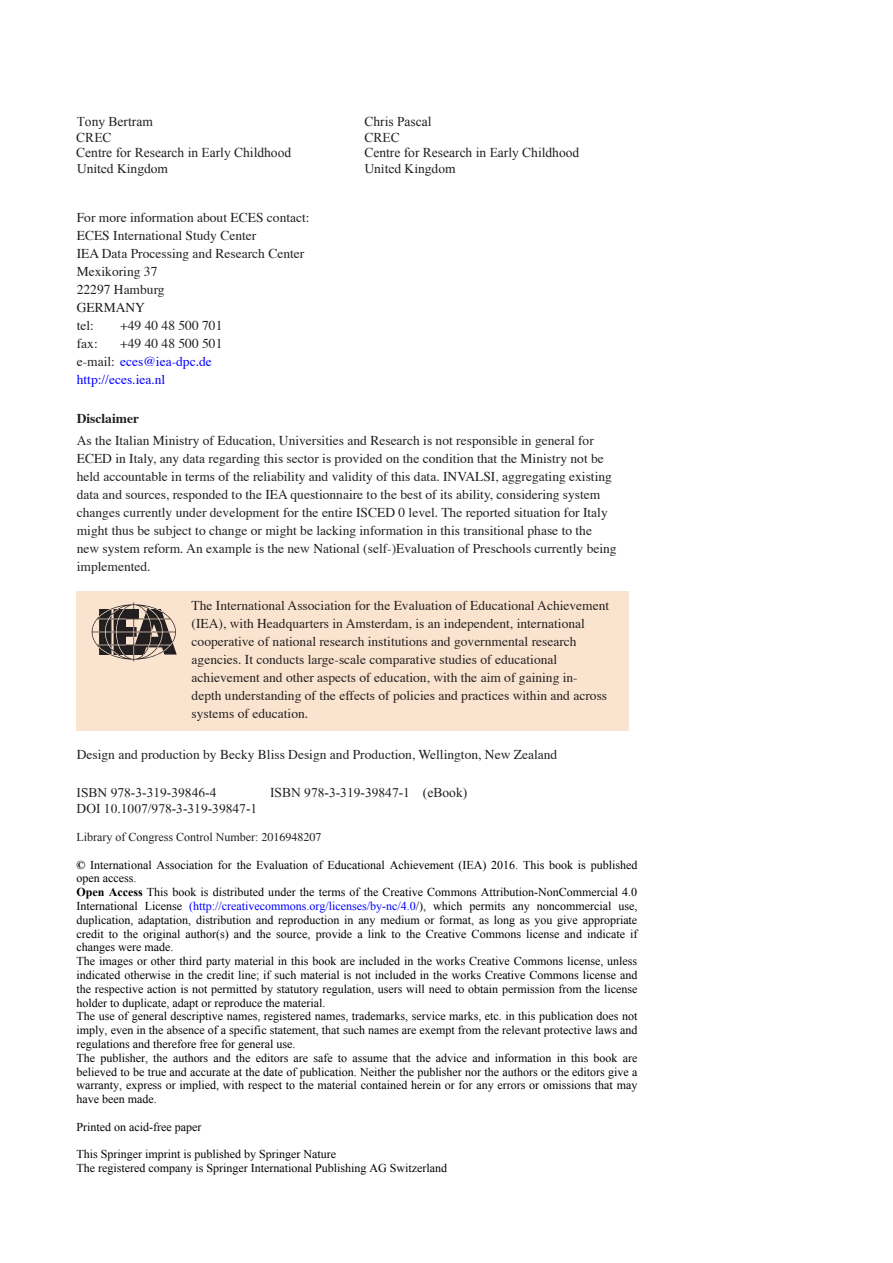
<style>
.page{position:relative;width:893px;height:1263px;background:#fff}
.page>*{position:absolute;margin:0;border:0;box-sizing:border-box;transform-origin:0 0}
.t1{font:13.5px/18px "Nrkjxg Wqpvtq Lbgctw Times";color:#231f20}
.t2{font:13.5px "Bjcfgr Times New Roman";color:#1d1e1f}
.t3{font:13.5px "Gcnlsb Yddyrx Bqxgcy Times New Roman";color:#1d1e1f}
.t4{font:13.5px/18px "Nrkjxg Wqpvtq Lbgctw Times";color:#00f}
.t5{font:13.5px "Ynbbsl Times New Roman";color:#1d1e1f}
.t6{font:700 13.5px "Vkysld Yggdgr Kgpthw Times";color:#231f20}
.t7{font:13.5px "Nlllrp Cwwvcm Xntjbd Times New Roman";color:#1d1e1f}
.t8{font:12px/13.8px "Tskhjq Wpbbmt Brschp Times New Roman";color:#000}
.t9{font:12px/13.8px "Rtkcqk Dmtxvb Xbrcfb Times New Roman";color:#000}
.t10{font:12px/13.8px "Nlllrp Cwwvcm Xntjbd Times New Roman";color:#000}
.t11{font:12px "Nlllrp Cwwvcm Xntjbd Times New Roman";color:#1d1e1f}
.s1{color:#231f20}
.s2{font-family:"Gcnlsb Yddyrx Bqxgcy Times New Roman"}
.s3{font-family:"Nlllrp Cwwvcm Xntjbd Times New Roman"}
.s4{font-family:"Dyyrng Vgttpy Times"}
.s5{font-family:"Pdqwdr Pyjbvk Bnmpkw Times New Roman";font-weight:700}
.s6{font-family:"Rbfwym Wjjsrk Kvkxdd Times New Roman";font-weight:700}
.s7{color:#00f}
</style>
<div class="page">
<div style="left:77px;top:591px;width:552px;height:140px;background:#fbe4cf"></div>
<svg style="left:92px;top:602px;width:85px;height:59px"></svg>
<p class="t2" style="left:85px;top:114px;width:15px">on</p>
<p class="t2" style="left:364px;top:114px;width:69px">Chris Pascal</p>
<p class="t2" style="left:76px;top:145px;width:216px">Centre for Research in Early Childhood</p>
<p class="t2" style="left:77px;top:114px;width:78px">T y Bertram</p>
<p class="t5" style="left:77px;top:161px;width:93px">United Kingdom</p>
<p class="t5" style="left:364px;top:161px;width:93px">United Kingdom</p>
<p class="t2" style="left:76px;top:130px;width:37px">CREC</p>
<p class="t2" style="left:364px;top:130px;width:37px">CREC</p>
<p class="t2" style="left:364px;top:145px;width:216px">Centre for Research in Early Childhood</p>
<p class="t1" style="left:77px;top:209px;width:234px">For more information about ECES contact:<br>ECES International Study Center<br>IEA Data Processing and Research Center<br>Mexikoring 37<br>22297 Hamburg<br>GERMANY<br>tel:</p>
<p class="t1" style="left:120px;top:317px;width:104px">+49 40 48 500 701</p>
<p class="t4" style="left:77px;top:335px;width:147px;text-indent:43px"><span class="s1">+49 40 48 500 501 e-mail:</span> eces@iea-dpc.de http://eces.iea.nl</p>
<p class="t6" style="left:77px;top:409px;width:64px">Disclaimer</p>
<p class="t1" style="left:77px;top:432px;width:541px">As the Italian Ministry of Education, Universities and Research is not responsible in general for ECED in Italy, any data regarding this sector is provided on the condition that the Ministry not be held accountable in terms of the reliability and validity of this data. INVALSI, aggregating existing data and sources, responded to the IEA questionnaire to the best of its ability, considering system changes currently under development for the entire ISCED 0 level. The reported situation for Italy might thus be subject to change or might be lacking information in this transitional phase to the new system reform. An example is the new National (self-)Evaluation of Preschools currently being implemented.</p>
<p class="t1" style="left:192px;top:597px;width:419px">The International Association for the Evaluation of Educational Achievement (IEA), with Headquarters in Amsterdam, is an independent, international cooperative of national research institutions and governmental research agencies. It conducts large-scale comparative studies of educational achievement and other aspects of education, with the aim of gaining in&shy;depth understanding of the effects of policies and practices within and across systems of education.</p>
<p class="t1" style="left:77px;top:746px;width:482px">Design and production by Becky Bliss Design and Production, Wellington, New Zealand</p>
<p class="t1" style="left:77px;top:335px;width:22px">fax:</p>
<p class="t7" style="left:399px;top:785px;width:70px"><span class="s2">-</span> (eBook)</p>
<p class="t3" style="left:77px;top:785px;width:135px">ISBN 978-3-319-39 6-</p>
<p class="t3" style="left:270px;top:785px;width:141px"><span class="s3">ISBN</span> 978-3-319-39847 1</p>
<p class="t3" style="left:185px;top:785px;width:33px">84 4</p>
<p class="t3" style="left:77px;top:801px;width:182px"><span class="s3">DOI</span> 10.1007/978-3-319-39847-1</p>
<p class="t11" style="left:77px;top:830px;width:247px">Library of Congress Control Number: <span class="s4">2016948207</span></p>
<p class="t10" style="left:77px;top:857px;width:562px"><span class="s5">©</span> International Association for the Evaluation of Educational Achievement (IEA) 2016. This book is published open access.</p>
<p class="t8" style="left:76px;top:885px;width:562px"><span class="s6">Open Access</span> This book is distributed under the terms of the Creative Commons Attribution-NonCommercial 4.0<br>International License <span class="s7">(http://creativecommons.org/licenses/by-nc/4.0</span>/), which permits any noncommercial use, duplication, adaptation, distribution and reproduction in any medium or format, as long as you give appropriate credit to the original author(s) and the source, provide a link to the Creative Commons license and indicate if changes were made.<br>The images or other third party material in this book are included in the works Creative Commons license, unless indicated otherwise in the credit line; if such material is not included in the works Creative Commons license and the respective action is not permitted by statutory regulation, users will need to obtain permission from the license holder to duplicate, adapt or reproduce the material.</p>
<p class="t9" style="left:77px;top:1009px;width:562px">The use of general descriptive names, registered names, trademarks, service marks, etc. in this publication does not imply, even in the absence of a specific statement, that such names are exempt from the relevant protective laws and regulations and therefore free for general use.<br>The publisher, the authors and the editors are safe to assume that the advice and information in this book are believed to be true and accurate at the date of publication. Neither the publisher nor the authors or the editors give a warranty, express or implied, with respect to the material contained herein or for any errors or omissions that may have been made.</p>
<p class="t9" style="left:77px;top:1120px;width:127px">Printed on acid-free paper</p>
<p class="t9" style="left:77px;top:1147px;width:372px">This Springer imprint is published by Springer Nature<br>The registered company is Springer International Publishing AG Switzerland</p>
</div>
